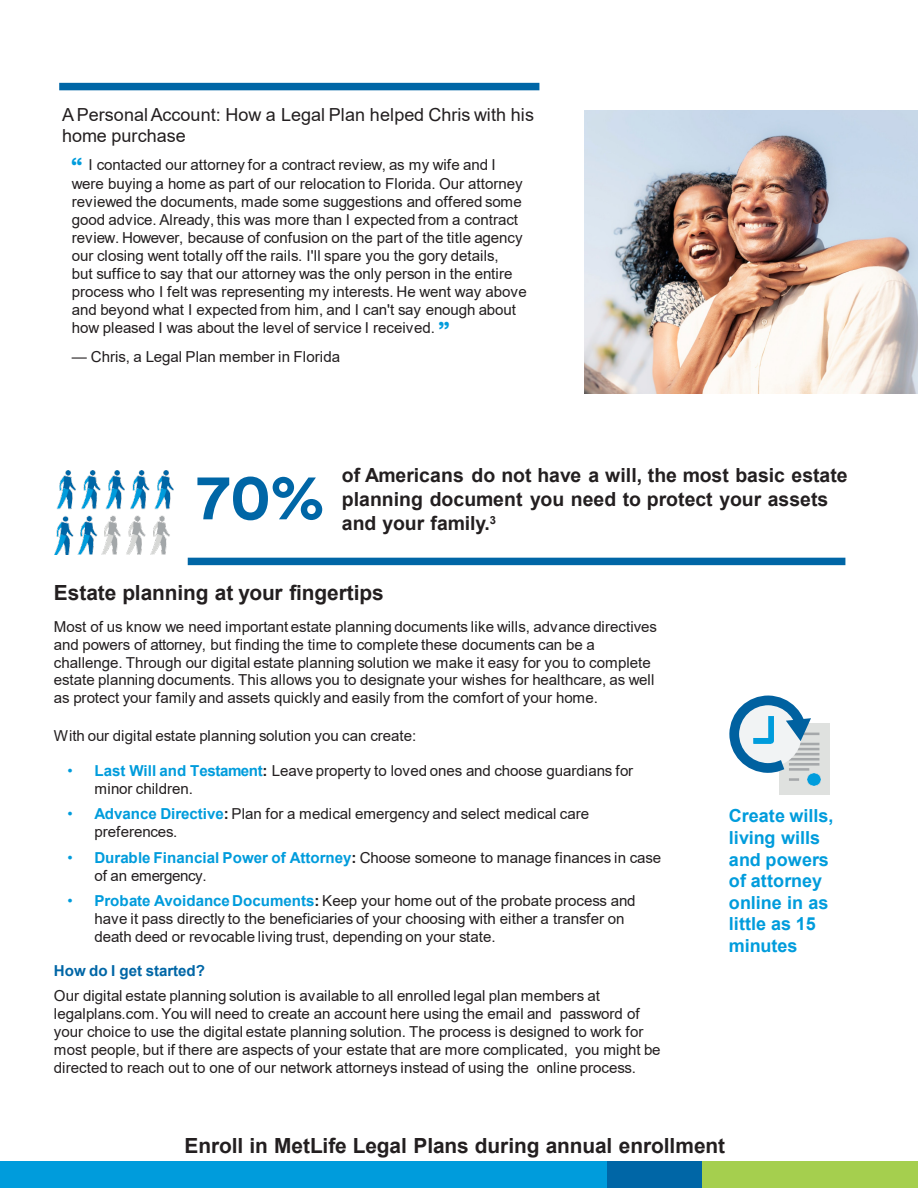
<style>
.page{position:relative;width:918px;height:1188px;background:#fff}
.page>*{position:absolute;margin:0;border:0;box-sizing:border-box;transform-origin:0 0}
.t1{font:700 64.5px "Met Life Circular";color:#0066a6}
.t2{font:700 27px "Met Life Circular";color:#009cdc}
.t3{font:700 20.85px "Arial";letter-spacing:-.005em;color:#231f20}
.t4{font:700 19.5px/23.7px "Arial";color:#231f20}
.t5{font:700 18px/21.6px "Arial";color:#009cdc}
.t6{font:18px/21.6px "Arial";letter-spacing:.005em;color:#231f20}
.t7{font:15.15px/18px "Arial";letter-spacing:-.01em;color:#231f20}
.t8{font:700 15.15px "Arial";letter-spacing:-.01em;color:#0066a6}
.t9{font:700 11.1px "Arial";color:#231f20}
.s1{font-family:"Met Life Circular";font-weight:700;font-size:27px;color:#009cdc}
.s2{color:#009cdc}
.s3{font-weight:700;color:#009cdc}
.s4{font-weight:700}
</style>
<div class="page">
<div style="left:59px;top:83px;width:480px;height:7px;background:#0066a6"></div>
<img style="left:584px;top:110px;width:334px;height:283px">
<div style="left:0;top:1161px;width:608px;height:27px;background:#009cdc"></div>
<div style="left:608px;top:1161px;width:94px;height:27px;background:#0066a6"></div>
<div style="left:702px;top:1161px;width:216px;height:27px;background:#a5cf4e"></div>
<div style="left:779px;top:724px;width:50px;height:71px;background:#dfe1df"></div>
<svg style="left:729px;top:695px;width:92px;height:91px"></svg>
<img style="left:54px;top:470px;width:120px;height:85px">
<div style="left:188px;top:558px;width:657px;height:7px;background:#0066a6"></div>
<p class="t6" style="left:62px;top:103px;width:473px">APersonalAccount: How a Legal Plan helped Chris with his home purchase</p>
<p class="t7" style="left:72px;top:175px;width:452px">were buying a home as part of our relocation to Florida. Our attorney reviewed the documents, made some suggestions and offered some good advice. Already, this was more than I expected from a contract review. However, because of confusion on the part of the title agency our closing went totally off the rails. I'll spare you the gory details,</p>
<p class="t7" style="left:72px;top:265px;width:456px">but suffice to say that our attorney was the only person in the entire process who I felt was representing my interests. He went way above and beyond what I expected from him, and I can't say enough about how pleased I was about the level of service I received.</p>
<p class="t7" style="left:72px;top:347px;width:270px">— Chris, a Legal Plan member in Florida</p>
<h2 class="t7" style="left:71px;top:155px;width:427px"><span class="s1">“</span> I contacted our attorney for a contract review, as my wife and I</h2>
<p class="t2" style="left:450px;top:338px;width:14px;rotate:-180deg">“</p>
<p class="t1" style="left:196px;top:452px;width:130px">70%</p>
<p class="t4" style="left:342px;top:464px;width:507px">of Americans do not have a will, the most basic estate planning document you need to protect your assets and your family.</p>
<p class="t9" style="left:490px;top:513px;width:8px">3</p>
<p class="t3" style="left:54px;top:578px;width:331px">Estate planning at your fingertips</p>
<p class="t7" style="left:54px;top:617px;width:605px">Most of us know we need important estate planning documents like wills, advance directives and powers of attorney, but finding the time to complete these documents can be a challenge. Through our digital estate planning solution we make it easy for you to complete estate planning documents. This allows you to designate your wishes for healthcare, as well as protect your family and assets quickly and easily from the comfort of your home.</p>
<p class="t7" style="left:54px;top:727px;width:364px">With our digital estate planning solution you can create:</p>
<p class="t7" style="left:94px;top:762px;width:540px;text-indent:-27px"><span class="s2">•</span> <span class="s3">Last Will and Testament</span><span class="s4">:</span> Leave property to loved ones and choose guardians for minor children.</p>
<p class="t7" style="left:94px;top:805px;width:496px;text-indent:-27px"><span class="s2">•</span> <span class="s3">Advance Directive</span><span class="s4">:</span> Plan for a medical emergency and select medical care preferences.</p>
<p class="t7" style="left:94px;top:848px;width:568px;text-indent:-27px"><span class="s2">•</span> <span class="s3">Durable Financial Power of Attorney</span><span class="s4">:</span> Choose someone to manage finances in case of an emergency.</p>
<p class="t7" style="left:94px;top:892px;width:543px;text-indent:-27px"><span class="s2">•</span> <span class="s3">Probate Avoidance Documents</span><span class="s4">:</span> Keep your home out of the probate process and have it pass directly to the beneficiaries of your choosing with either a transfer on death deed or revocable living trust, depending on your state.</p>
<p class="t8" style="left:54px;top:960px;width:153px">How do I get started?</p>
<p class="t7" style="left:54px;top:987px;width:608px">Our digital estate planning solution is available to all enrolled legal plan members at legalplans.com. You will need to create an account here using the email and password of your choice to use the digital estate planning solution. The process is designed to work for most people, but if there are aspects of your estate that are more complicated, you might be directed to reach out to one of our network attorneys instead of using the online process.</p>
<p class="t5" style="left:729px;top:805px;width:106px">Create wills, living wills and powers of attorney online in as little as 15 minutes</p>
<h3 class="t3" style="left:184px;top:1131px;width:542px">Enroll in MetLife Legal Plans during annual enrollment</h3>
</div>
